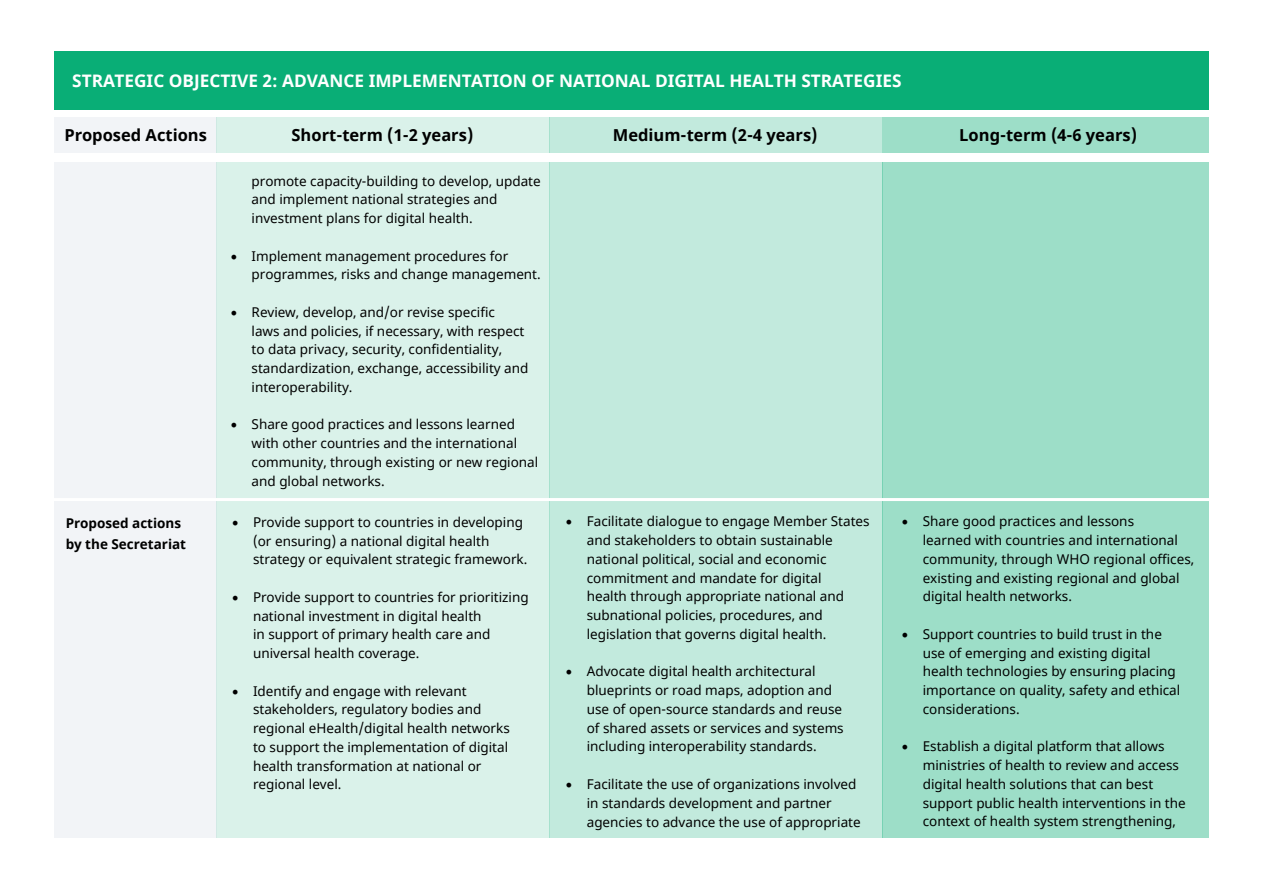
<style>
.page{position:relative;width:1263px;height:893px;background:#fff}
.page>*{position:absolute;margin:0;border:0;box-sizing:border-box;transform-origin:0 0}
.t1{font:700 17.25px "Noto Sans";color:#fff}
.t2{font:700 16.5px "Noto Sans";color:#000}
.t3{font:13.5px/18.8px "Noto Sans";color:#000}
.t4{font:700 13.5px "Noto Sans";color:#000}
.s1{font-family:"Minion Pro";font-size:18px}
</style>
<div class="page">
<div style="left:216px;top:162px;width:334px;height:675px;background:#daf2ea"></div>
<div style="left:550px;top:162px;width:333px;height:675px;background:#c2eadd"></div>
<div style="left:883px;top:162px;width:326px;height:675px;background:#9ddec8"></div>
<div style="left:54px;top:162px;width:162px;height:675px;background:#f2f4f7"></div>
<div style="left:54px;top:52px;width:1155px;height:58px;background:#09ae76"></div>
<div style="left:54px;top:117px;width:162px;height:35px;background:#f2f4f7"></div>
<div style="left:549px;top:117px;width:333px;height:35px;background:#c2eadd"></div>
<div style="left:216px;top:117px;width:333px;height:35px;background:#daf2ea"></div>
<div style="left:882px;top:117px;width:327px;height:35px;background:#9ddec8"></div>
<hr style="left:52px;top:498px;width:1161px;height:3px;background:#fff">
<p class="t1" style="left:72px;top:69px;width:831px">STRATEGIC OBJECTIVE 2: ADVANCE IMPLEMENTATION OF NATIONAL DIGITAL HEALTH STRATEGIES</p>
<p class="t2" style="left:64px;top:124px;width:144px">Proposed Actions</p>
<p class="t2" style="left:292px;top:124px;width:183px">Short-term (1-2 years)</p>
<p class="t2" style="left:613px;top:124px;width:206px">Medium-term (2-4 years)</p>
<p class="t2" style="left:959px;top:124px;width:179px">Long-term (4-6 years)</p>
<p class="t4" style="left:66px;top:513px;width:117px">Proposed actions</p>
<p class="t4" style="left:66px;top:534px;width:122px">by the Secretariat</p>
<p class="t3" style="left:252px;top:172px;width:291px">promote capacity-building to develop, update and implement national strategies and investment plans for digital health.</p>
<p class="t3" style="left:252px;top:247px;width:291px;text-indent:-21px"><span class="s1">•</span> Implement management procedures for programmes, risks and change management.</p>
<p class="t3" style="left:252px;top:303px;width:278px;text-indent:-21px"><span class="s1">•</span> Review, develop, and/or revise specific<br>laws and policies, if necessary, with respect to data privacy, security, confidentiality, standardization, exchange, accessibility and interoperability.</p>
<p class="t3" style="left:252px;top:416px;width:288px;text-indent:-21px"><span class="s1">•</span> Share good practices and lessons learned with other countries and the international community, through existing or new regional and global networks.</p>
<p class="t3" style="left:253px;top:513px;width:276px;text-indent:-21px"><span class="s1">•</span> Provide support to countries in developing (or ensuring) a national digital health strategy or equivalent strategic framework.</p>
<p class="t3" style="left:253px;top:588px;width:277px;text-indent:-21px"><span class="s1">•</span> Provide support to countries for prioritizing national investment in digital health<br>in support of primary health care and universal health coverage.</p>
<p class="t3" style="left:253px;top:682px;width:258px;text-indent:-21px"><span class="s1">•</span> Identify and engage with relevant stakeholders, regulatory bodies and regional eHealth/digital health networks to support the implementation of digital health transformation at national or regional level.</p>
<p class="t3" style="left:587px;top:513px;width:284px;text-indent:-21px"><span class="s1">•</span> Facilitate dialogue to engage Member States and stakeholders to obtain sustainable national political, social and economic commitment and mandate for digital<br>health through appropriate national and subnational policies, procedures, and legislation that governs digital health.</p>
<p class="t3" style="left:587px;top:663px;width:258px;text-indent:-21px"><span class="s1">•</span> Advocate digital health architectural blueprints or road maps, adoption and use of open-source standards and reuse of shared assets or services and systems including interoperability standards.</p>
<p class="t3" style="left:587px;top:775px;width:275px;text-indent:-21px"><span class="s1">•</span> Facilitate the use of organizations involved in standards development and partner agencies to advance the use of appropriate</p>
<p class="t3" style="left:923px;top:512px;width:273px;text-indent:-21px"><span class="s1">•</span> Share good practices and lessons<br>learned with countries and international community, through WHO regional offices, existing and existing regional and global digital health networks.</p>
<p class="t3" style="left:923px;top:625px;width:259px;text-indent:-21px"><span class="s1">•</span> Support countries to build trust in the use of emerging and existing digital health technologies by ensuring placing importance on quality, safety and ethical considerations.</p>
<p class="t3" style="left:923px;top:737px;width:264px;text-indent:-21px"><span class="s1">•</span> Establish a digital platform that allows ministries of health to review and access digital health solutions that can best support public health interventions in the context of health system strengthening,</p>
</div>
